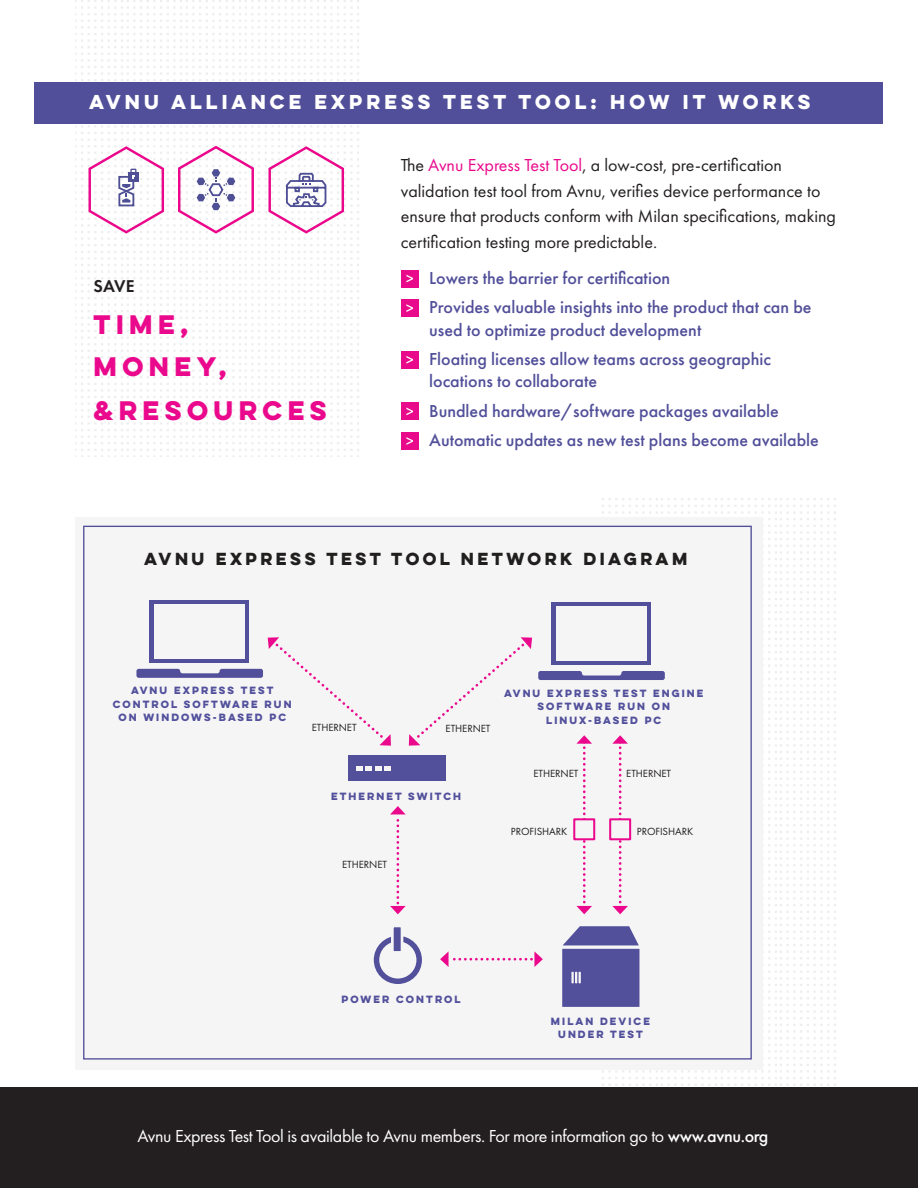
<style>
.page{position:relative;width:918px;height:1188px;background:#fff}
.page>*{position:absolute;margin:0;border:0;box-sizing:border-box;transform-origin:0 0}
.t1{font:700 24px/42.8px "Lulo Clean One";color:#ea098c}
.t2{font:500 18px/22.5px "Futura PT";color:#514f99}
.body{font:18px/25.5px "Futura PT";color:#231f20}
.t3{font:18px "Futura PT";letter-spacing:-.02em;color:#fff}
.t4{font:700 18px "Lulo Clean One";color:#fff}
.t5{font:600 17.7px "Futura PT";color:#231f20}
.t6{font:700 15.6px "Lulo Clean One";letter-spacing:-.005em;color:#211e1e}
.t7{font:10.8px "Futura PT";letter-spacing:-.005em;color:#231f20}
.t8{font:700 9.45px/13.5px "Lulo Clean One";letter-spacing:-.005em;color:#52509b;text-align:center}
.s1{color:#ea098c}
.s2{font-weight:500}
</style>
<div class="page">
<img style="left:599px;top:498px;width:238px;height:590px">
<div style="left:35px;top:82px;width:848px;height:42px;background:#514f99"></div>
<div style="left:0;top:1088px;width:918px;height:100px;background:#231f20"></div>
<svg style="left:89px;top:146px;width:75px;height:88px"></svg>
<svg style="left:178px;top:146px;width:76px;height:88px"></svg>
<svg style="left:268px;top:146px;width:76px;height:88px"></svg>
<div style="left:75px;top:517px;width:687px;height:553px;background:#f5f5f6"></div>
<div style="left:348px;top:755px;width:98px;height:26px;background:#52509b"></div>
<svg style="left:356px;top:766px;width:35px;height:5px"></svg>
<div style="left:150px;top:601px;width:99px;height:62px;background:#52509b"></div>
<div style="left:154px;top:604px;width:91px;height:55px;background:#f5f5f6"></div>
<div style="left:551px;top:603px;width:100px;height:62px;background:#52509b"></div>
<svg style="left:538px;top:671px;width:127px;height:9px"></svg>
<div style="left:556px;top:607px;width:91px;height:54px;background:#f5f5f6"></div>
<div style="left:374px;top:936px;width:48px;height:48px;border:5px solid #52509b;border-radius:50%"></div>
<div style="left:391px;top:925px;width:12px;height:29px;background:#52509b;border:3px solid #f5f5f6"></div>
<div style="left:562px;top:949px;width:77px;height:58px;background:#52509b;border:2px solid #52509b"></div>
<svg style="left:562px;top:926px;width:77px;height:20px"></svg>
<svg style="left:571px;top:972px;width:10px;height:11px"></svg>
<svg style="left:390px;top:806px;width:16px;height:108px"></svg>
<svg style="left:576px;top:735px;width:16px;height:179px"></svg>
<svg style="left:612px;top:735px;width:16px;height:179px"></svg>
<svg style="left:409px;top:637px;width:123px;height:109px"></svg>
<svg style="left:136px;top:637px;width:255px;height:109px"></svg>
<div style="left:573px;top:818px;width:22px;height:22px;background:#f5f5f6;border:2px solid #ea098c"></div>
<div style="left:609px;top:818px;width:22px;height:22px;background:#f5f5f6;border:2px solid #ea098c"></div>
<svg style="left:440px;top:951px;width:103px;height:16px"></svg>
<div style="left:401px;top:270px;width:18px;height:18px;background:#e80a8b"></div>
<svg style="left:406px;top:275px;width:7px;height:7px"></svg>
<div style="left:401px;top:299px;width:18px;height:18px;background:#e80a8b"></div>
<svg style="left:406px;top:304px;width:7px;height:8px"></svg>
<div style="left:401px;top:351px;width:18px;height:18px;background:#e80a8b"></div>
<svg style="left:406px;top:356px;width:7px;height:8px"></svg>
<div style="left:401px;top:402px;width:18px;height:18px;background:#e80a8b"></div>
<svg style="left:406px;top:408px;width:7px;height:7px"></svg>
<div style="left:401px;top:432px;width:18px;height:18px;background:#e80a8b"></div>
<svg style="left:406px;top:437px;width:7px;height:8px"></svg>
<p class="t4" style="left:89px;top:88px;width:727px">AVNU ALLIANCE EXPRESS TEST TOOL: HOW IT WORKS</p>
<p class="t5" style="left:94px;top:275px;width:42px">SAVE</p>
<p class="t1" style="left:94px;top:303px;width:240px">TIME,<br>MONEY, &amp;RESOURCES</p>
<p class="body" style="left:401px;top:152px;width:437px">The <span class="s1">Avnu Express Test Tool</span>, a low-cost, pre-certification validation test tool from Avnu, verifies device performance to ensure that products conform with Milan specifications, making certification testing more predictable.</p>
<p class="t2" style="left:405px;top:267px;width:267px">&gt; Lowers the barrier for certification</p>
<p class="t2" style="left:429px;top:296px;width:384px;text-indent:-24px">&gt; Provides valuable insights into the product that can be used to optimize product development</p>
<p class="t2" style="left:429px;top:348px;width:343px;text-indent:-24px">&gt; Floating licenses allow teams across geographic locations to collaborate</p>
<p class="t2" style="left:405px;top:399px;width:375px">&gt; Bundled hardware/software packages available</p>
<p class="t2" style="left:405px;top:429px;width:415px">&gt; Automatic updates as new test plans become available</p>
<p class="t6" style="left:144px;top:547px;width:548px">AVNU EXPRESS TEST TOOL NETWORK DIAGRAM</p>
<p class="t8" style="left:113px;top:683px;width:183px">AVNU EXPRESS TEST<br>CONTROL SOFTWARE RUN<br>ON WINDOWS-BASED PC</p>
<p class="t8" style="left:504px;top:686px;width:203px">AVNU EXPRESS TEST ENGINE<br>SOFTWARE RUN ON<br>LINUX-BASED PC</p>
<p class="t7" style="left:312px;top:721px;width:46px">ETHERNET</p>
<p class="t7" style="left:446px;top:722px;width:46px">ETHERNET</p>
<p class="t8" style="left:331px;top:789px;width:134px">ETHERNET SWITCH</p>
<p class="t7" style="left:342px;top:858px;width:46px">ETHERNET</p>
<p class="t8" style="left:341px;top:992px;width:123px">POWER CONTROL</p>
<p class="t7" style="left:534px;top:767px;width:46px">ETHERNET</p>
<p class="t7" style="left:626px;top:767px;width:46px">ETHERNET</p>
<p class="t7" style="left:511px;top:825px;width:58px">PROFISHARK</p>
<p class="t7" style="left:637px;top:825px;width:58px">PROFISHARK</p>
<p class="t8" style="left:551px;top:1014px;width:103px">MILAN DEVICE<br>UNDER TEST</p>
<p class="t3" style="left:137px;top:1125px;width:633px">Avnu Express Test Tool is available to Avnu members. For more information go to <span class="s2">www.avnu.org</span></p>
</div>
